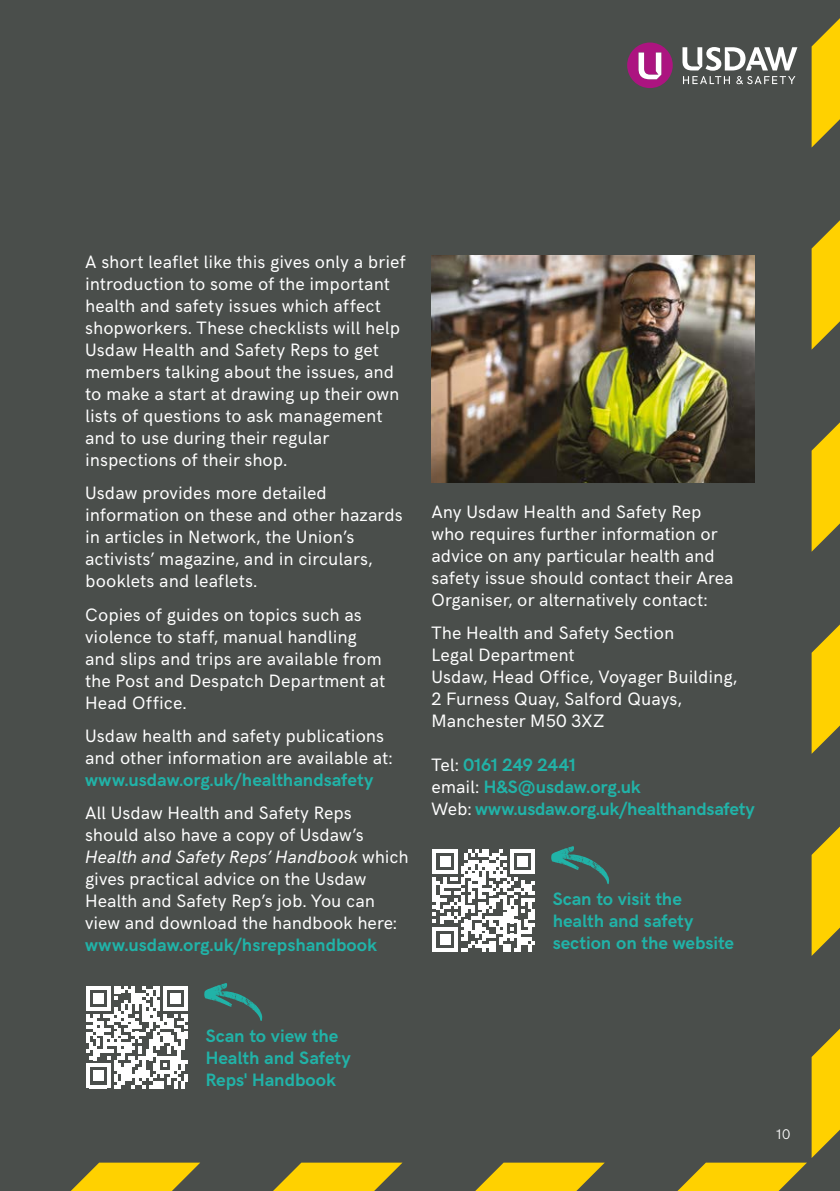
<style>
.page{position:relative;width:840px;height:1191px;background:#fff}
.page>*{position:absolute;margin:0;border:0;box-sizing:border-box;transform-origin:0 0}
.t1{font:18px/22px "HK Grotesk";letter-spacing:.005em;color:#fff}
.t2{font:700 18px/22px "HK Grotesk";color:#21b3a8}
.t3{font:300 14px "HK Grotesk";color:#fff}
.s1{font-style:italic}
.s2{font-weight:400;color:#fff}
</style>
<div class="page">
<div style="left:0;top:0;width:839px;height:42px;background:#4a4e4b"></div>
<svg style="left:811px;top:18px;width:28px;height:24px"></svg>
<svg style="left:0;top:42px;width:839px;height:101px;background:#54544d"></svg>
<div style="left:0;top:143px;width:839px;height:101px;background:#4a4e4b"></div>
<svg style="left:0;top:244px;width:839px;height:101px;background:#635f53"></svg>
<img style="left:0;top:345px;width:839px;height:101px">
<div style="left:0;top:446px;width:839px;height:745px;background:#4a4e4b"></div>
<svg style="left:86px;top:986px;width:102px;height:102px"></svg>
<svg style="left:432px;top:849px;width:102px;height:102px"></svg>
<svg style="left:204px;top:983px;width:58px;height:38px;background:#406560"></svg>
<svg style="left:551px;top:846px;width:57px;height:38px;background:#406560"></svg>
<p class="t1" style="left:85px;top:249px;width:322px">A short leaflet like this gives only a brief introduction to some of the important health and safety issues which affect shopworkers. These checklists will help Usdaw Health and Safety Reps to get members talking about the issues, and to make a start at drawing up their own lists of questions to ask management and to use during their regular inspections of their shop.</p>
<p class="t1" style="left:85px;top:480px;width:319px">Usdaw provides more detailed information on these and other hazards in articles in Network, the Union’s activists’ magazine, and in circulars, booklets and leaflets.</p>
<p class="t1" style="left:85px;top:602px;width:301px">Copies of guides on topics such as violence to staff, manual handling and slips and trips are available from the Post and Despatch Department at<br>Head Office.</p>
<p class="t1" style="left:85px;top:723px;width:308px">Usdaw health and safety publications and other information are available at:</p>
<p class="t2" style="left:85px;top:767px;width:289px">www.usdaw.org.uk/healthandsafety</p>
<p class="t1" style="left:85px;top:800px;width:325px">All Usdaw Health and Safety Reps should also have a copy of Usdaw’s <span class="s1">Health and Safety Reps’ Handbook</span> which gives practical advice on the Usdaw Health and Safety Rep’s job. You can view and download the handbook here:</p>
<p class="t2" style="left:85px;top:932px;width:293px">www.usdaw.org.uk/hsrepshandbook</p>
<p class="t1" style="left:431px;top:499px;width:303px">Any Usdaw Health and Safety Rep who requires further information or advice on any particular health and safety issue should contact their Area Organiser, or alternatively contact:</p>
<p class="t1" style="left:431px;top:620px;width:307px">The Health and Safety Section<br>Legal Department<br>Usdaw, Head Office, Voyager Building,<br>2 Furness Quay, Salford Quays,<br>Manchester M50 3XZ</p>
<p class="t2" style="left:431px;top:752px;width:325px"><span class="s2">Tel:</span> 0161 249 2441<br><span class="s2">email:</span> H&amp;S@usdaw.org.uk<br><span class="s2">Web:</span> www.usdaw.org.uk/healthandsafety</p>
<p class="t2" style="left:552px;top:886px;width:183px">Scan to visit the health and safety section on the website</p>
<p class="t2" style="left:206px;top:1023px;width:146px">Scan to view the<br>Health and Safety<br>Reps' Handbook</p>
<p class="t3" style="left:775px;top:1123px;width:15px">10</p>
</div>
